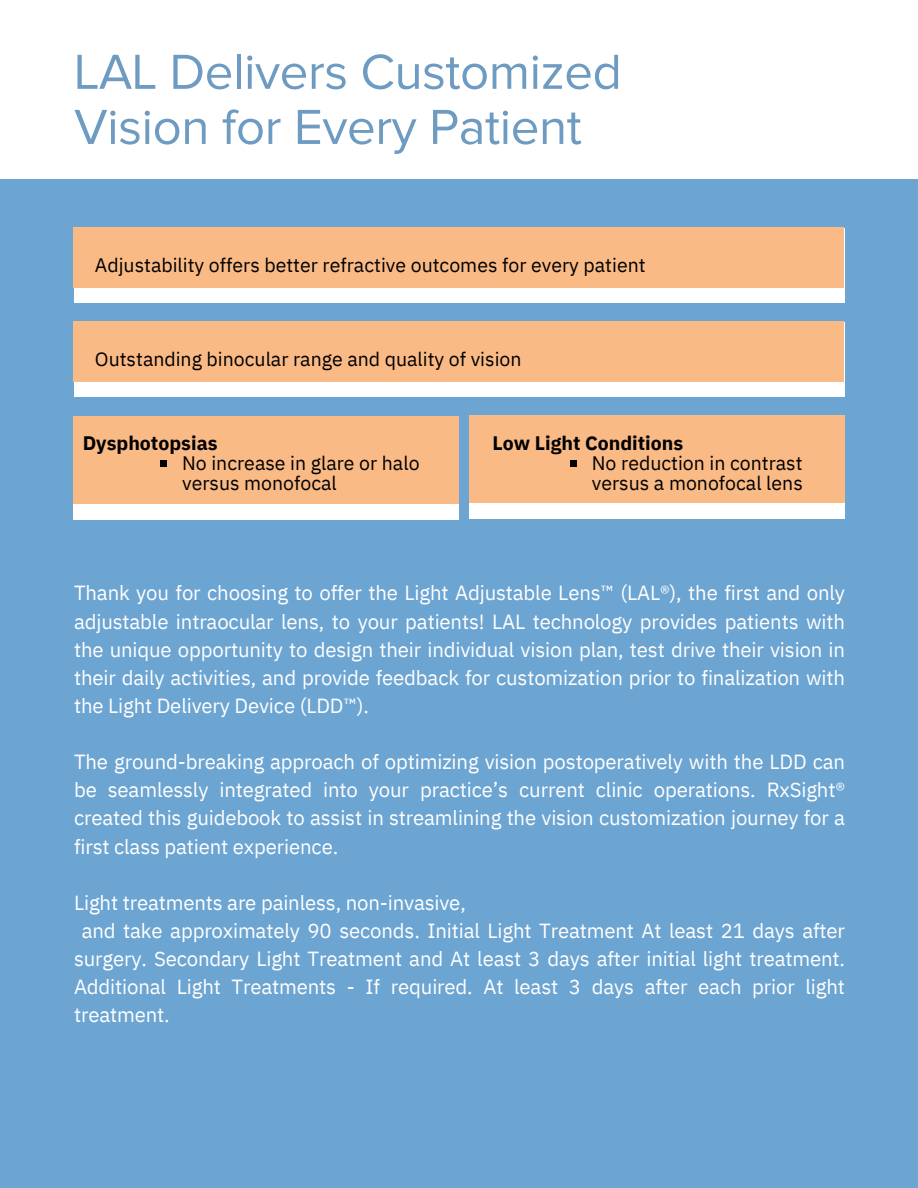
<style>
.page{position:relative;width:918px;height:1188px;background:#fff}
.page>*{position:absolute;margin:0;border:0;box-sizing:border-box;transform-origin:0 0}
.t1{font:51px/55.2px "Proxima Nova";letter-spacing:-.005em;color:#6e9bc1}
.t2{font:20.4px/28.2px "IBM Plex Sans";letter-spacing:-.01em;color:#fff;text-align:justify}
.t3{font:19.5px/20.2px "IBM Plex Sans";color:#000}
.t4{font:700 19.5px "IBM Plex Sans";color:#000}
</style>
<div class="page">
<div style="left:0;top:179px;width:918px;height:1009px;background:#6ca4d2"></div>
<div style="left:74px;top:228px;width:770px;height:74px;background:#fff"></div>
<div style="left:74px;top:228px;width:770px;height:60px;background:#faba85"></div>
<div style="left:74px;top:322px;width:770px;height:74px;background:#fff"></div>
<div style="left:74px;top:322px;width:770px;height:60px;background:#faba85"></div>
<div style="left:74px;top:416px;width:385px;height:104px;background:#fff"></div>
<div style="left:74px;top:416px;width:385px;height:88px;background:#faba85"></div>
<div style="left:160px;top:460px;width:7px;height:7px;background:#000"></div>
<div style="left:469px;top:415px;width:375px;height:104px;background:#fff"></div>
<div style="left:469px;top:415px;width:375px;height:88px;background:#faba85"></div>
<div style="left:570px;top:460px;width:7px;height:7px;background:#000"></div>
<h1 class="t1" style="left:74px;top:44px;width:549px">LAL Delivers Customized<br>Vision for Every Patient</h1>
<p class="t3" style="left:95px;top:254px;width:552px">Adjustability offers better refractive outcomes for every patient</p>
<p class="t3" style="left:95px;top:348px;width:428px">Outstanding binocular range and quality of vision</p>
<h2 class="t4" style="left:83px;top:430px;width:136px">Dysphotopsias</h2>
<p class="t3" style="left:182px;top:453px;width:239px">No increase in glare or halo versus monofocal</p>
<h2 class="t4" style="left:492px;top:430px;width:192px">Low Light Conditions</h2>
<p class="t3" style="left:592px;top:453px;width:212px">No reduction in contrast versus a monofocal lens</p>
<p class="t2" style="left:74px;top:579px;width:773px">Thank you for choosing to offer the Light Adjustable Lens™ (LAL®), the first and only adjustable intraocular lens, to your patients! LAL technology provides patients with the unique opportunity to design their individual vision plan, test drive their vision in their daily activities, and provide feedback for customization prior to finalization with the Light Delivery Device (LDD™).</p>
<p class="t2" style="left:74px;top:747px;width:773px">The ground-breaking approach of optimizing vision postoperatively with the LDD can be seamlessly integrated into your practice’s current clinic operations. RxSight® created this guidebook to assist in streamlining the vision customization journey for a first class patient experience.</p>
<p class="t2" style="left:74px;top:888px;width:393px">Light treatments are painless, non-invasive,</p>
<p class="t2" style="left:74px;top:916px;width:773px;text-indent:8px">and take approximately 90 seconds. Initial Light Treatment At least 21 days after surgery. Secondary Light Treatment and At least 3 days after initial light treatment.<br>Additional Light Treatments - If required. At least 3 days after each prior light treatment.</p>
</div>
